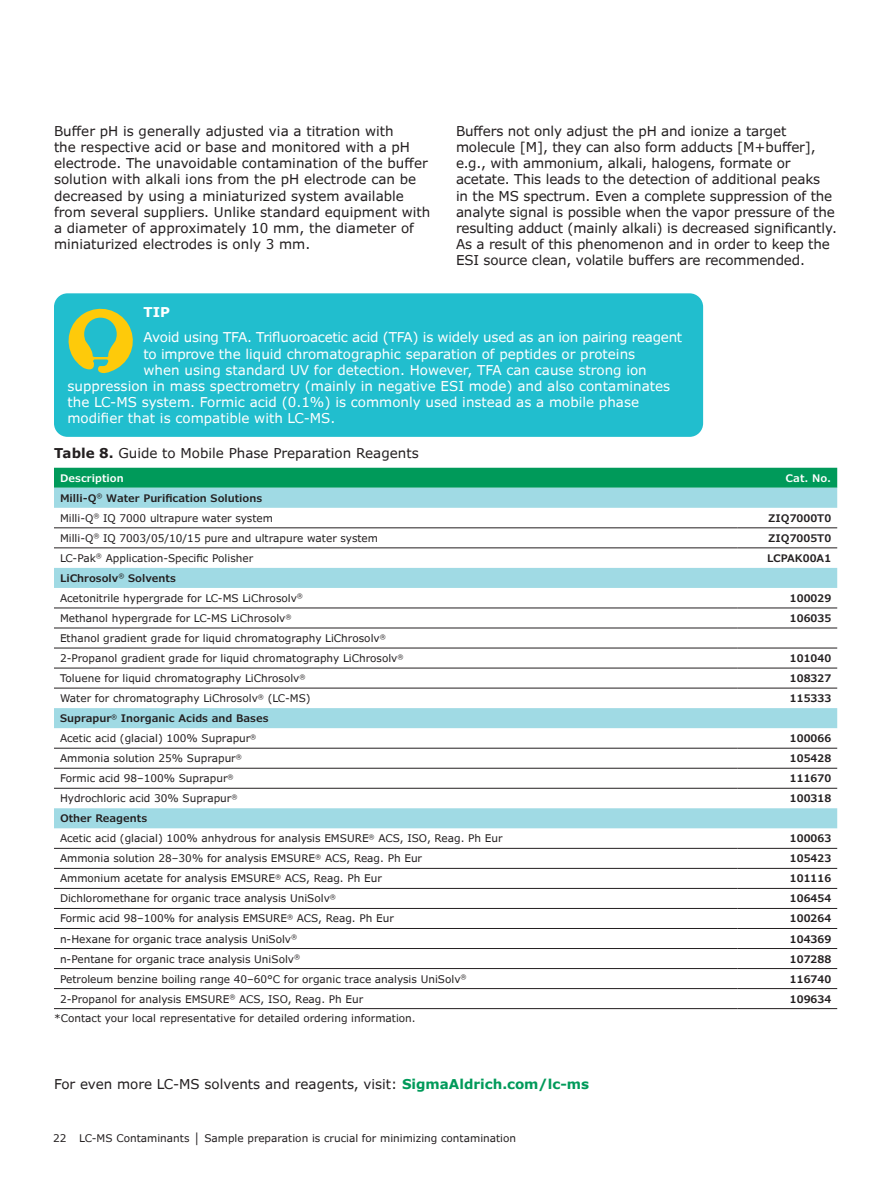
<style>
.page{position:relative;width:891px;height:1188px;background:#fff}
.page>*{position:absolute;margin:0;border:0;box-sizing:border-box;transform-origin:0 0}
.t1{font:13.5px/16.2px "Verdana Pro";letter-spacing:-.01em;color:#231f20}
.t2{font:13.5px "Verdana Pro";color:#fff}
.t3{font:13.5px "Verdana Pro";letter-spacing:-.02em;color:#fff}
.t4{font:700 13.5px "Verdana Pro";color:#fff}
.t5{font:10.5px/20.1px "Verdana Pro";color:#231f20}
.t6{font:600 10.5px/20.1px "Verdana Pro";color:#231f20}
.t7{font:600 10.5px "Verdana Pro";color:#fff}
.s1{font-weight:700}
.s2{font-weight:400}
.s3{font-weight:600}
.s4{font-weight:700;color:#009a5a}
</style>
<div class="page">
<div style="left:54px;top:293px;width:649px;height:144px;background:#21bece;border-radius:14px"></div>
<div style="left:54px;top:468px;width:783px;height:20px;background:#009a5a"></div>
<svg style="left:54px;top:488px;width:783px;height:340px"></svg>
<hr style="left:54px;top:527px;width:684px;height:1px;background:#231f20">
<hr style="left:738px;top:527px;width:99px;height:1px;background:#231f20">
<hr style="left:54px;top:547px;width:684px;height:1px;background:#231f20">
<hr style="left:738px;top:547px;width:99px;height:1px;background:#231f20">
<hr style="left:54px;top:608px;width:684px;height:1px;background:#231f20">
<hr style="left:738px;top:608px;width:99px;height:1px;background:#231f20">
<hr style="left:54px;top:628px;width:684px;height:1px;background:#231f20">
<hr style="left:738px;top:628px;width:99px;height:1px;background:#231f20">
<hr style="left:54px;top:648px;width:684px;height:1px;background:#231f20">
<hr style="left:738px;top:648px;width:99px;height:1px;background:#231f20">
<hr style="left:54px;top:668px;width:684px;height:1px;background:#231f20">
<hr style="left:738px;top:668px;width:99px;height:1px;background:#231f20">
<hr style="left:54px;top:688px;width:684px;height:1px;background:#231f20">
<hr style="left:738px;top:688px;width:99px;height:1px;background:#231f20">
<hr style="left:54px;top:748px;width:684px;height:1px;background:#231f20">
<hr style="left:738px;top:748px;width:99px;height:1px;background:#231f20">
<hr style="left:54px;top:768px;width:684px;height:1px;background:#231f20">
<hr style="left:738px;top:768px;width:99px;height:1px;background:#231f20">
<hr style="left:54px;top:788px;width:684px;height:1px;background:#231f20">
<hr style="left:738px;top:788px;width:99px;height:1px;background:#231f20">
<hr style="left:54px;top:848px;width:684px;height:1px;background:#231f20">
<hr style="left:738px;top:848px;width:99px;height:1px;background:#231f20">
<hr style="left:54px;top:868px;width:684px;height:1px;background:#231f20">
<hr style="left:738px;top:868px;width:99px;height:1px;background:#231f20">
<hr style="left:54px;top:888px;width:684px;height:1px;background:#231f20">
<hr style="left:738px;top:888px;width:99px;height:1px;background:#231f20">
<hr style="left:54px;top:908px;width:684px;height:1px;background:#231f20">
<hr style="left:738px;top:908px;width:99px;height:1px;background:#231f20">
<hr style="left:54px;top:928px;width:684px;height:1px;background:#231f20">
<hr style="left:738px;top:928px;width:99px;height:1px;background:#231f20">
<hr style="left:54px;top:948px;width:684px;height:1px;background:#231f20">
<hr style="left:738px;top:948px;width:99px;height:1px;background:#231f20">
<hr style="left:54px;top:968px;width:684px;height:1px;background:#231f20">
<hr style="left:738px;top:968px;width:99px;height:1px;background:#231f20">
<hr style="left:54px;top:988px;width:684px;height:1px;background:#231f20">
<hr style="left:738px;top:988px;width:99px;height:1px;background:#231f20">
<hr style="left:54px;top:1008px;width:684px;height:1px;background:#231f20">
<hr style="left:738px;top:1008px;width:99px;height:1px;background:#231f20">
<svg style="left:68px;top:308px;width:65px;height:65px"></svg>
<p class="t1" style="left:54px;top:123px;width:378px">Buffer pH is generally adjusted via a titration with<br>the respective acid or base and monitored with a pH electrode. The unavoidable contamination of the buffer solution with alkali ions from the pH electrode can be decreased by using a miniaturized system available from several suppliers. Unlike standard equipment with a diameter of approximately 10 mm, the diameter of miniaturized electrodes is only 3 mm.</p>
<p class="t1" style="left:456px;top:123px;width:382px">Buffers not only adjust the pH and ionize a target molecule [M], they can also form adducts [M+buffer], e.g., with ammonium, alkali, halogens, formate or acetate. This leads to the detection of additional peaks<br>in the MS spectrum. Even a complete suppression of the analyte signal is possible when the vapor pressure of the resulting adduct (mainly alkali) is decreased significantly.<br>As a result of this phenomenon and in order to keep the ESI source clean, volatile buffers are recommended.</p>
<p class="t4" style="left:144px;top:303px;width:28px">TIP</p>
<p class="t3" style="left:144px;top:329px;width:540px">Avoid using TFA. Trifluoroacetic acid (TFA) is widely used as an ion pairing reagent</p>
<p class="t2" style="left:144px;top:345px;width:493px">to improve the liquid chromatographic separation of peptides or proteins</p>
<p class="t2" style="left:144px;top:361px;width:505px">when using standard UV for detection. However, TFA can cause strong ion</p>
<p class="t2" style="left:68px;top:377px;width:604px">suppression in mass spectrometry (mainly in negative ESI mode) and also contaminates</p>
<p class="t2" style="left:68px;top:394px;width:573px">the LC-MS system. Formic acid (0.1%) is commonly used instead as a mobile phase</p>
<p class="t2" style="left:68px;top:410px;width:269px">modifier that is compatible with LC-MS.</p>
<p class="t1" style="left:54px;top:445px;width:366px"><span class="s1">Table 8.</span> Guide to Mobile Phase Preparation Reagents</p>
<p class="t7" style="left:60px;top:471px;width:65px">Description</p>
<p class="t7" style="left:786px;top:471px;width:47px">Cat. No.</p>
<p class="t6" style="left:60px;top:488px;width:215px">Milli-Q<sup>®</sup> Water Purification Solutions<br><span class="s2">Milli-Q</span><sup>®</sup> <span class="s2">IQ 7000 ultrapure water system</span></p>
<p class="t6" style="left:768px;top:508px;width:65px">ZIQ7000T0</p>
<p class="t5" style="left:60px;top:528px;width:320px">Milli-Q<sup>®</sup> IQ 7003/05/10/15 pure and ultrapure water system</p>
<p class="t6" style="left:768px;top:528px;width:65px">ZIQ7005T0</p>
<p class="t5" style="left:60px;top:548px;width:195px">LC-Pak<sup>®</sup> Application-Specific Polisher</p>
<p class="t6" style="left:767px;top:548px;width:66px">LCPAK00A1</p>
<p class="t5" style="left:60px;top:568px;width:245px"><span class="s3">LiChrosolv</span><sup>®</sup> <span class="s3">Solvents<br></span>Acetonitrile hypergrade for LC-MS LiChrosolv<sup>®</sup></p>
<p class="t6" style="left:790px;top:588px;width:43px">100029</p>
<p class="t5" style="left:60px;top:608px;width:233px">Methanol hypergrade for LC-MS LiChrosolv<sup>®</sup></p>
<p class="t6" style="left:790px;top:608px;width:43px">106035</p>
<p class="t5" style="left:60px;top:628px;width:345px">Ethanol gradient grade for liquid chromatography LiChrosolv<sup>®<br></sup>2-Propanol gradient grade for liquid chromatography LiChrosolv<sup>®</sup></p>
<p class="t6" style="left:790px;top:648px;width:43px">101040</p>
<p class="t5" style="left:60px;top:668px;width:247px">Toluene for liquid chromatography LiChrosolv<sup>®</sup></p>
<p class="t6" style="left:790px;top:668px;width:43px">108327</p>
<p class="t5" style="left:60px;top:688px;width:252px">Water for chromatography LiChrosolv<sup>®</sup> (LC-MS)</p>
<p class="t6" style="left:790px;top:688px;width:43px">115333</p>
<p class="t5" style="left:60px;top:708px;width:210px"><span class="s3">Suprapur</span><sup>®</sup> <span class="s3">Inorganic Acids and Bases<br></span>Acetic acid (glacial) 100% Suprapur<sup>®</sup></p>
<p class="t6" style="left:790px;top:728px;width:43px">100066</p>
<p class="t5" style="left:60px;top:749px;width:183px">Ammonia solution 25% Suprapur<sup>®</sup></p>
<p class="t6" style="left:790px;top:748px;width:43px">105428</p>
<p class="t5" style="left:60px;top:769px;width:175px">Formic acid 98–100% Suprapur<sup>®</sup></p>
<p class="t6" style="left:790px;top:768px;width:43px">111670</p>
<p class="t5" style="left:60px;top:789px;width:179px">Hydrochloric acid 30% Suprapur<sup>®</sup></p>
<p class="t6" style="left:790px;top:789px;width:43px">100318</p>
<p class="t5" style="left:60px;top:809px;width:444px"><span class="s3">Other Reagents<br></span>Acetic acid (glacial) 100% anhydrous for analysis EMSURE<sup>®</sup> ACS, ISO, Reag. Ph Eur</p>
<p class="t6" style="left:790px;top:829px;width:43px">100063</p>
<p class="t5" style="left:60px;top:849px;width:364px">Ammonia solution 28–30% for analysis EMSURE<sup>®</sup> ACS, Reag. Ph Eur</p>
<p class="t6" style="left:790px;top:849px;width:43px">105423</p>
<p class="t5" style="left:60px;top:869px;width:323px">Ammonium acetate for analysis EMSURE<sup>®</sup> ACS, Reag. Ph Eur</p>
<p class="t6" style="left:790px;top:869px;width:43px">101116</p>
<p class="t5" style="left:60px;top:889px;width:278px">Dichloromethane for organic trace analysis UniSolv<sup>®</sup></p>
<p class="t6" style="left:790px;top:889px;width:43px">106454</p>
<p class="t5" style="left:60px;top:909px;width:335px">Formic acid 98–100% for analysis EMSURE<sup>®</sup> ACS, Reag. Ph Eur</p>
<p class="t6" style="left:790px;top:909px;width:43px">100264</p>
<p class="t5" style="left:60px;top:929px;width:239px">n-Hexane for organic trace analysis UniSolv<sup>®</sup></p>
<p class="t6" style="left:790px;top:929px;width:43px">104369</p>
<p class="t5" style="left:60px;top:949px;width:242px">n-Pentane for organic trace analysis UniSolv<sup>®</sup></p>
<p class="t6" style="left:790px;top:949px;width:43px">107288</p>
<p class="t5" style="left:60px;top:969px;width:408px">Petroleum benzine boiling range 40–60°C for organic trace analysis UniSolv<sup>®</sup></p>
<p class="t6" style="left:790px;top:969px;width:43px">116740</p>
<p class="t5" style="left:60px;top:989px;width:305px">2-Propanol for analysis EMSURE<sup>®</sup> ACS, ISO, Reag. Ph Eur</p>
<p class="t6" style="left:790px;top:989px;width:43px">109634</p>
<p class="t5" style="left:54px;top:1008px;width:363px">*Contact your local representative for detailed ordering information.</p>
<p class="t1" style="left:54px;top:1077px;width:537px">For even more LC-MS solvents and reagents, visit: <span class="s4">SigmaAldrich.com/lc-ms</span></p>
<p class="t5" style="left:53px;top:1128px;width:465px">22 LC-MS Contaminants │ Sample preparation is crucial for minimizing contamination</p>
</div>
